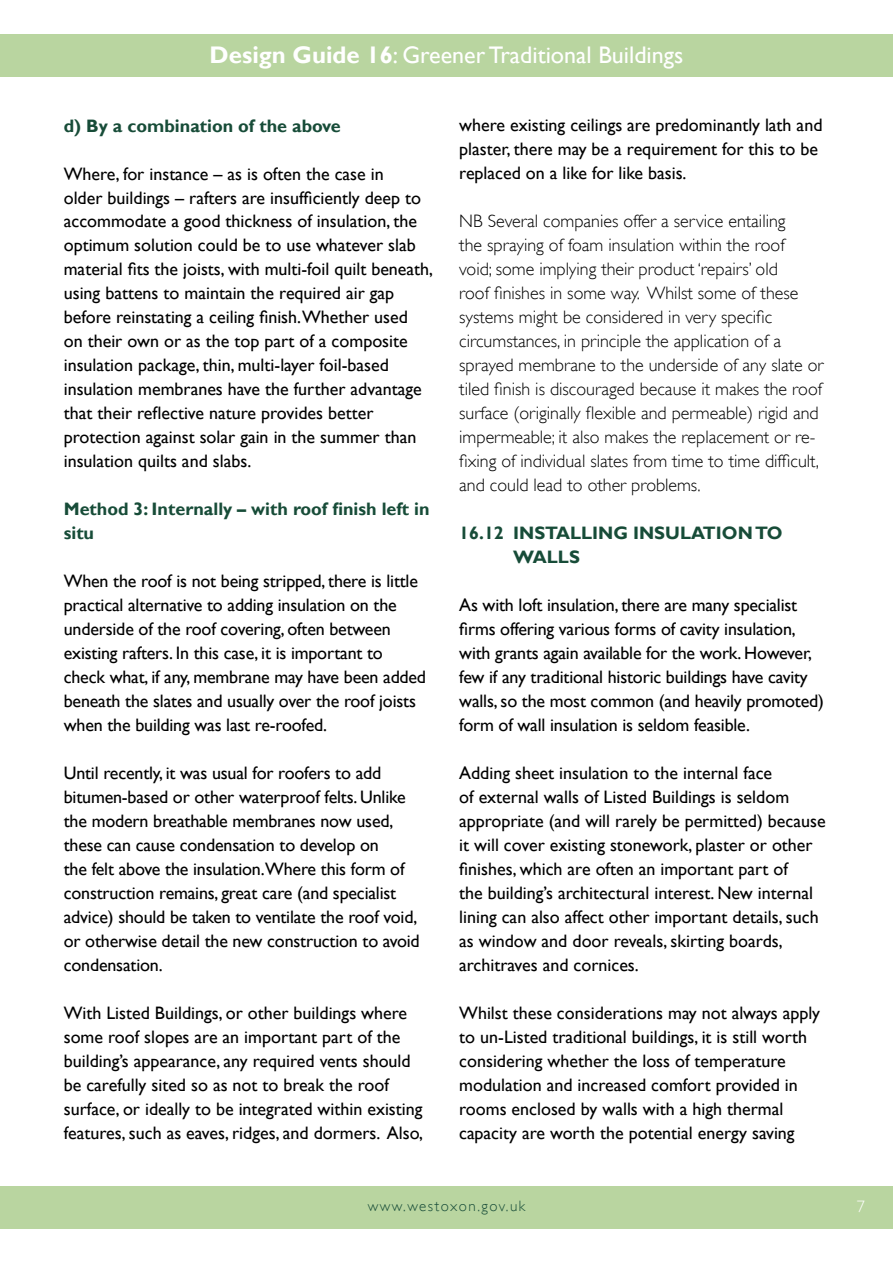
<style>
.page{position:relative;width:893px;height:1263px;background:#fff}
.page>*{position:absolute;margin:0;border:0;box-sizing:border-box;transform-origin:0 0}
.t1{font:24px "Gill Sans";color:#fff}
.t2{font:18px/24px "Gill Sans";color:#000}
.t3{font:300 18px/24px "Gill Sans";color:#000}
.t4{font:700 18px/24px "Gill Sans";color:#174c38}
.t5{font:300 16.5px "Gill Sans";color:#fff}
.t6{font:300 15px "Gill Sans";letter-spacing:.1em;color:#174c38}
.s1{font-weight:700}
</style>
<div class="page">
<div style="left:0;top:1186px;width:893px;height:43px;background:#b9d5a0"></div>
<div style="left:0;top:34px;width:893px;height:43px;background:#b9d5a0"></div>
<h1 class="t1" style="left:210px;top:41px;width:475px"><span class="s1">Design Guide 16</span>: Greener Traditional Buildings</h1>
<p class="t4" style="left:64px;top:114px;width:279px">d) By a combination of the above</p>
<p class="t2" style="left:64px;top:162px;width:371px">Where, for instance – as is often the case in<br>older buildings – rafters are insufficiently deep to accommodate a good thickness of insulation, the optimum solution could be to use whatever slab material fits the joists, with multi-foil quilt beneath, using battens to maintain the required air gap before reinstating a ceiling finish.Whether used<br>on their own or as the top part of a composite insulation package, thin, multi-layer foil-based insulation membranes have the further advantage that their reflective nature provides better protection against solar gain in the summer than insulation quilts and slabs.</p>
<p class="t4" style="left:64px;top:498px;width:367px">Method 3: Internally – with roof finish left in situ</p>
<p class="t2" style="left:64px;top:570px;width:364px">When the roof is not being stripped, there is little practical alternative to adding insulation on the underside of the roof covering, often between existing rafters. In this case, it is important to check what, if any, membrane may have been added beneath the slates and usually over the roof joists when the building was last re-roofed.</p>
<p class="t2" style="left:64px;top:762px;width:358px">Until recently, it was usual for roofers to add bitumen-based or other waterproof felts. Unlike the modern breathable membranes now used, these can cause condensation to develop on<br>the felt above the insulation.Where this form of construction remains, great care (and specialist advice) should be taken to ventilate the roof void, or otherwise detail the new construction to avoid condensation.</p>
<p class="t2" style="left:64px;top:1002px;width:361px">With Listed Buildings, or other buildings where some roof slopes are an important part of the building’s appearance, any required vents should be carefully sited so as not to break the roof surface, or ideally to be integrated within existing features, such as eaves, ridges, and dormers. Also,</p>
<p class="t2" style="left:459px;top:114px;width:365px">where existing ceilings are predominantly lath and plaster, there may be a requirement for this to be replaced on a like for like basis.</p>
<p class="t3" style="left:459px;top:209px;width:366px">NB Several companies offer a service entailing<br>the spraying of foam insulation within the roof<br>void; some implying their product ‘repairs’ old<br>roof finishes in some way. Whilst some of these systems might be considered in very specific circumstances, in principle the application of a sprayed membrane to the underside of any slate or tiled finish is discouraged because it makes the roof surface (originally flexible and permeable) rigid and impermeable; it also makes the replacement or re&shy;fixing of individual slates from time to time difficult, and could lead to other problems.</p>
<p class="t4" style="left:513px;top:522px;width:271px;text-indent:-54px">16.12 INSTALLING INSULATION TO<br>WALLS</p>
<p class="t2" style="left:459px;top:594px;width:366px">As with loft insulation, there are many specialist firms offering various forms of cavity insulation, with grants again available for the work. However, few if any traditional historic buildings have cavity walls, so the most common (and heavily promoted) form of wall insulation is seldom feasible.</p>
<p class="t2" style="left:459px;top:761px;width:368px">Adding sheet insulation to the internal face<br>of external walls of Listed Buildings is seldom appropriate (and will rarely be permitted) because it will cover existing stonework, plaster or other finishes, which are often an important part of<br>the building’s architectural interest. New internal lining can also affect other important details, such as window and door reveals, skirting boards, architraves and cornices.</p>
<p class="t2" style="left:459px;top:1001px;width:362px">Whilst these considerations may not always apply to un-Listed traditional buildings, it is still worth considering whether the loss of temperature modulation and increased comfort provided in rooms enclosed by walls with a high thermal capacity are worth the potential energy saving</p>
<p class="t6" style="left:368px;top:1197px;width:159px">www.westoxon.gov.uk</p>
<p class="t5" style="left:857px;top:1197px;width:10px">7</p>
</div>
